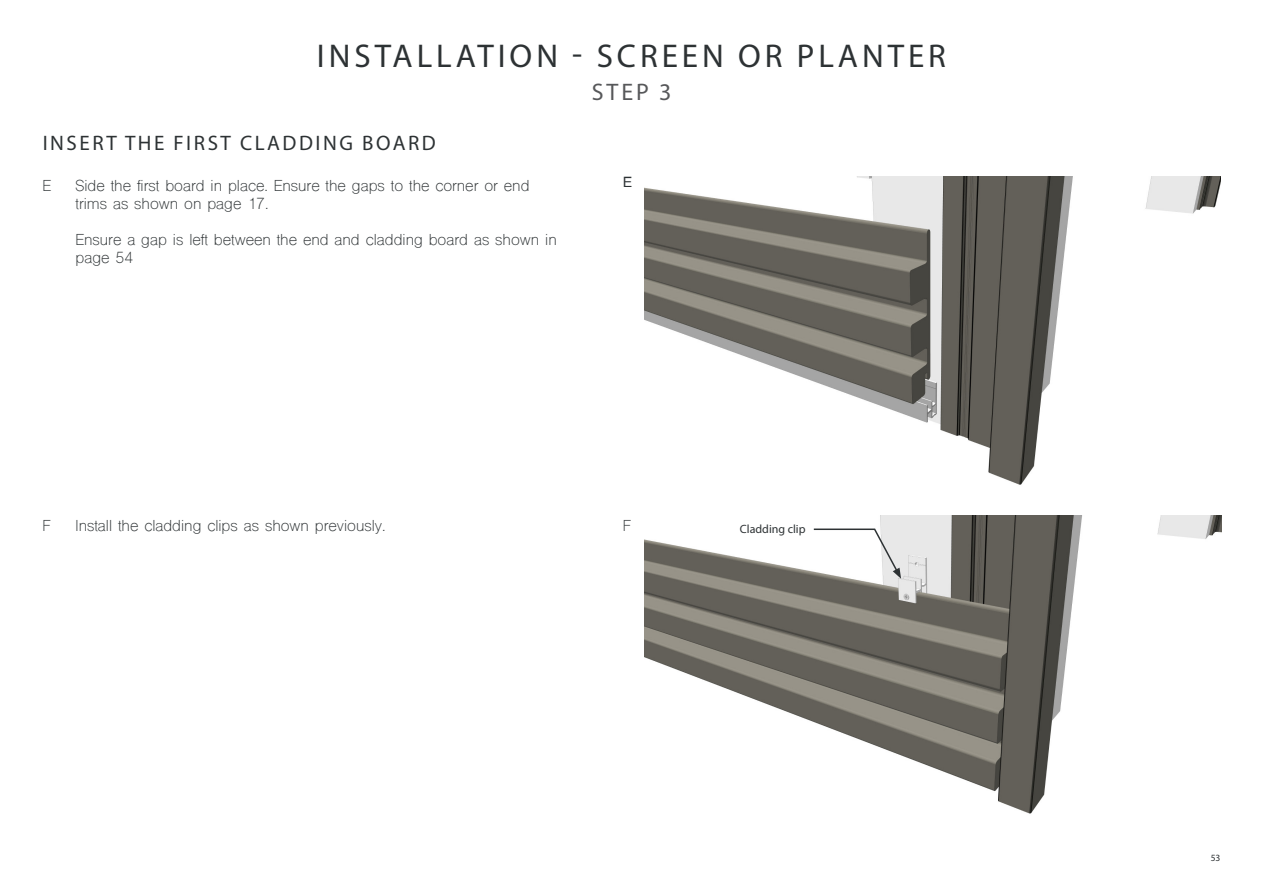
<style>
.page{position:relative;width:1263px;height:893px;background:#fff}
.page>*{position:absolute;margin:0;border:0;box-sizing:border-box;transform-origin:0 0}
.Body_Heading{font:33px "Myriad Pro";letter-spacing:.12em;color:#2d3234}
.Body_Subheading{font:24px "Myriad Pro";color:#57585a}
.Body_Subheading_Steps{font:21px "Myriad Pro";letter-spacing:.12em;color:#2d3234}
.Body{font:15px/18px "Shree Dev 0714";color:#2d3234}
.t1{font:14.25px "Helvetica";color:#2d3234}
.Diagram_Annotations{font:12px "Myriad Pro";color:#2d3234}
.t2{font:9.6px "Myriad Pro";color:#2d3234}
</style>
<div class="page">
<img style="left:645px;top:176px;width:575px;height:309px">
<img style="left:645px;top:516px;width:576px;height:298px">
<svg style="left:812px;top:528px;width:89px;height:51px"></svg>
<p class="Body_Heading" style="left:317px;top:36px;width:631px">INSTALLATION - SCREEN OR PLANTER</p>
<p class="Body_Subheading" style="left:592px;top:77px;width:81px">STEP 3</p>
<p class="Body_Subheading_Steps" style="left:43px;top:130px;width:395px">INSERT THE FIRST CLADDING BOARD</p>
<p class="Body" style="left:43px;top:179px;width:10px">E</p>
<p class="Body" style="left:76px;top:179px;width:455px">Side the first board in place. Ensure the gaps to the corner or end</p>
<p class="t1" style="left:623px;top:171px;width:11px">E</p>
<p class="Body" style="left:76px;top:197px;width:195px">trims as shown on page 17.</p>
<p class="Body" style="left:76px;top:233px;width:483px">Ensure a gap is left between the end and cladding board as shown in page 54</p>
<p class="Body" style="left:43px;top:518px;width:10px">F</p>
<p class="Body" style="left:76px;top:518px;width:312px">Install the cladding clips as shown previously.</p>
<p class="Body" style="left:623px;top:518px;width:10px">F</p>
<p class="Diagram_Annotations" style="left:740px;top:522px;width:67px">Cladding clip</p>
<p class="t2" style="left:1211px;top:852px;width:11px">53</p>
</div>
